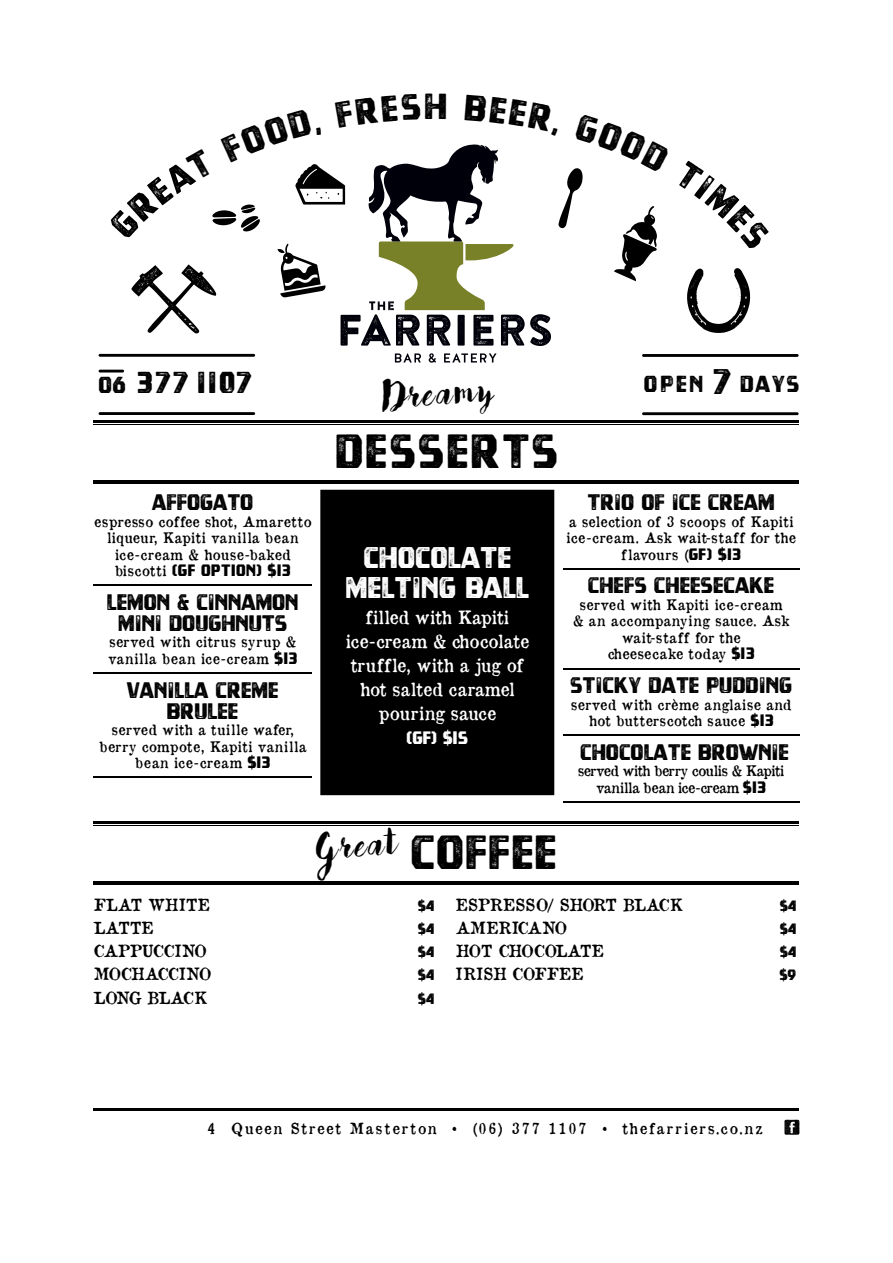
<style>
.page{position:relative;width:893px;height:1263px;background:#fff}
.page>*{position:absolute;margin:0;border:0;box-sizing:border-box;transform-origin:0 0}
.t1{font:83.25px "Brandon Printed Extras";color:#000}
.t2{font:48px "Tradesmith Stamp";letter-spacing:.04em;color:#000}
.t3{font:43.5px "Bakery";color:#000}
.t4{font:36.45px "Tradesmith Stamp";color:#000}
.t5{font:30.3px "Tradesmith Stamp";color:#000}
.t6{font:30px/30px "Tradesmith Stamp";color:#fff;text-align:center}
.t7{font:23.25px "Tradesmith Stamp";letter-spacing:.085em;color:#000}
.t8{font:22.5px/21px "Tradesmith Stamp";color:#000;text-align:center}
.t9{font:18px/24px "Old Newspaper Types";letter-spacing:-.02em;color:#fff;text-align:center}
.t10{font:18px "Tradesmith";color:#fff}
.t11{font:16.5px "Old Newspaper Types";letter-spacing:-.035em;color:#000}
.t12{font:16.5px "Tradesmith";letter-spacing:.025em;color:#000}
.t13{font:16.5px "Old Newspaper Types";color:#000}
.t14{font:16.5px "Old Newspaper Types";letter-spacing:-.055em;color:#000}
.t15{font:16.5px "Old Newspaper Types";letter-spacing:-.01em;color:#000}
.t16{font:15px "Old Newspaper Types";letter-spacing:.1em;color:#000}
.t17{font:15px "Tradesmith Stamp";color:#000}
.t18{font:14.25px/16.5px "Old Newspaper Types";letter-spacing:.01em;color:#000;text-align:center}
.t19{font:14.25px/16.5px "Old Newspaper Types";letter-spacing:-.05em;color:#000;text-align:center}
.t20{font:14.25px/16.5px "Old Newspaper Types";letter-spacing:.035em;color:#000}
.s1{font-size:23.25px}
.s2{font-size:35.7px}
.s3{font-family:"Old Newspaper Types";font-size:14.25px}
.s4{font-family:"Tradesmith";font-size:16.5px}
</style>
<div class="page">
<hr style="left:94px;top:421px;width:705px;height:2px;background:#000">
<hr style="left:94px;top:425px;width:705px;height:1px;background:#000">
<hr style="left:94px;top:481px;width:705px;height:3px;background:#000">
<hr style="left:94px;top:585px;width:218px;height:1px;background:#000">
<hr style="left:94px;top:672px;width:218px;height:2px;background:#000">
<hr style="left:94px;top:777px;width:218px;height:1px;background:#000">
<hr style="left:563px;top:568px;width:236px;height:1px;background:#000">
<hr style="left:563px;top:668px;width:236px;height:1px;background:#000">
<hr style="left:563px;top:735px;width:236px;height:1px;background:#000">
<hr style="left:563px;top:801px;width:236px;height:2px;background:#000">
<hr style="left:94px;top:822px;width:705px;height:2px;background:#000">
<hr style="left:94px;top:825px;width:705px;height:1px;background:#000">
<hr style="left:94px;top:881px;width:705px;height:3px;background:#000">
<div style="left:320px;top:490px;width:234px;height:305px;background:#000"></div>
<hr style="left:94px;top:1108px;width:705px;height:1px;background:#000">
<hr style="left:94px;top:1110px;width:705px;height:1px;background:#000">
<svg style="left:395px;top:353px;width:26px;height:9px"></svg>
<svg style="left:429px;top:353px;width:7px;height:10px"></svg>
<svg style="left:444px;top:353px;width:52px;height:9px"></svg>
<hr style="left:642px;top:354px;width:157px;height:3px;background:#000">
<hr style="left:99px;top:412px;width:156px;height:3px;background:#000">
<hr style="left:642px;top:412px;width:157px;height:3px;background:#000">
<hr style="left:99px;top:354px;width:156px;height:3px;background:#000">
<hr style="left:99px;top:370px;width:25px;height:2px;background:#000">
<svg style="left:784px;top:1120px;width:15px;height:15px"></svg>
<svg style="left:212px;top:144px;width:539px;height:202px"></svg>
<h1 class="t1" style="left:123px;top:253px;width:103px">C</h1>
<h3 class="t4" style="left:424px;top:89px;width:25px">h</h3>
<h3 class="t5" style="left:99px;top:368px;width:155px"><span class="s1">O6</span> 377 1107</h3>
<h3 class="t7" style="left:644px;top:372px;width:157px">OPEN <span class="s2">7</span> DAYS</h3>
<h3 class="t3" style="left:380px;top:369px;width:112px;rotate:-4deg">Dreamy</h3>
<h3 class="t8" style="left:152px;top:492px;width:103px">AFFOGATO</h3>
<p class="t18" style="left:94px;top:513px;width:219px">espresso coffee shot, Amaretto liqueur, Kapiti vanilla bean ice-cream &amp; house-baked</p>
<p class="t12" style="left:115px;top:562px;width:177px"><span class="s3">biscotti</span> (GF OPTION) $13</p>
<h3 class="t8" style="left:107px;top:592px;width:193px">LEMON &amp; CINNAMON<br>MINI DOUGHNUTS</h3>
<p class="t20" style="left:108px;top:633px;width:191px">served with citrus syrup &amp; vanilla bean ice-cream <span class="s4">$13</span></p>
<h3 class="t8" style="left:127px;top:680px;width:153px">VANILLA CREME<br>BRULEE</h3>
<p class="t18" style="left:99px;top:721px;width:209px">served with a tuille wafer, berry compote, Kapiti vanilla bean ice-cream <span class="s4">$13</span></p>
<h2 class="t2" style="left:335px;top:428px;width:224px">DESSERTS</h2>
<h3 class="t6" style="left:345px;top:543px;width:185px">CHOCOLATE<br>MELTING BALL</h3>
<p class="t9" style="left:345px;top:605px;width:185px">filled with Kapiti ice-cream &amp; chocolate truffle, with a jug of hot salted caramel pouring sauce</p>
<p class="t10" style="left:407px;top:729px;width:63px">(GF) $15</p>
<h3 class="t8" style="left:587px;top:492px;width:189px">TRIO OF ICE CREAM</h3>
<p class="t18" style="left:566px;top:513px;width:231px">a selection of 3 scoops of Kapiti ice-cream. Ask wait-staff for the flavours (<span class="s4">GF) $13</span></p>
<h3 class="t8" style="left:588px;top:576px;width:188px">CHEFS CHEESECAKE</h3>
<p class="t18" style="left:573px;top:596px;width:218px">served with Kapiti ice-cream &amp; an accompanying sauce. Ask wait-staff for the<br>cheesecake today <span class="s4">$13</span></p>
<h3 class="t8" style="left:570px;top:675px;width:223px">STICKY DATE PUDDING</h3>
<p class="t18" style="left:571px;top:696px;width:222px">served with crème anglaise and hot butterscotch sauce <span class="s4">$13</span></p>
<h3 class="t8" style="left:580px;top:742px;width:210px">CHOCOLATE BROWNIE</h3>
<p class="t19" style="left:578px;top:762px;width:208px">served with berry coulis &amp; Kapiti vanilla bean ice-cream <span class="s4">$13</span></p>
<h3 class="t3" style="left:314px;top:819px;width:82px;rotate:-4deg">Great</h3>
<h2 class="t2" style="left:411px;top:829px;width:148px">COFFEE</h2>
<p class="t13" style="left:94px;top:894px;width:118px">FLAT WHITE</p>
<p class="t17" style="left:418px;top:898px;width:18px">$4</p>
<p class="t11" style="left:94px;top:917px;width:62px">LATTE</p>
<p class="t17" style="left:418px;top:922px;width:18px">$4</p>
<p class="t11" style="left:94px;top:940px;width:115px">CAPPUCCINO</p>
<p class="t17" style="left:418px;top:945px;width:18px">$4</p>
<p class="t11" style="left:94px;top:963px;width:119px">MOCHACCINO</p>
<p class="t17" style="left:418px;top:968px;width:18px">$4</p>
<p class="t11" style="left:94px;top:986px;width:115px">LONG BLACK</p>
<p class="t17" style="left:418px;top:991px;width:18px">$4</p>
<p class="t11" style="left:455px;top:894px;width:229px">ESPRESSO/ SHORT BLACK</p>
<p class="t17" style="left:780px;top:898px;width:18px">$4</p>
<p class="t15" style="left:455px;top:917px;width:113px">AMERICANO</p>
<p class="t17" style="left:780px;top:922px;width:18px">$4</p>
<p class="t14" style="left:455px;top:940px;width:150px">HOT CHOCOLATE</p>
<p class="t17" style="left:780px;top:945px;width:18px">$4</p>
<p class="t13" style="left:455px;top:963px;width:130px">IRISH COFFEE</p>
<p class="t17" style="left:780px;top:968px;width:18px">$9</p>
<p class="t16" style="left:207px;top:1118px;width:557px">4 Queen Street Masterton • (06) 377 1107 • thefarriers.co.nz</p>
</div>
